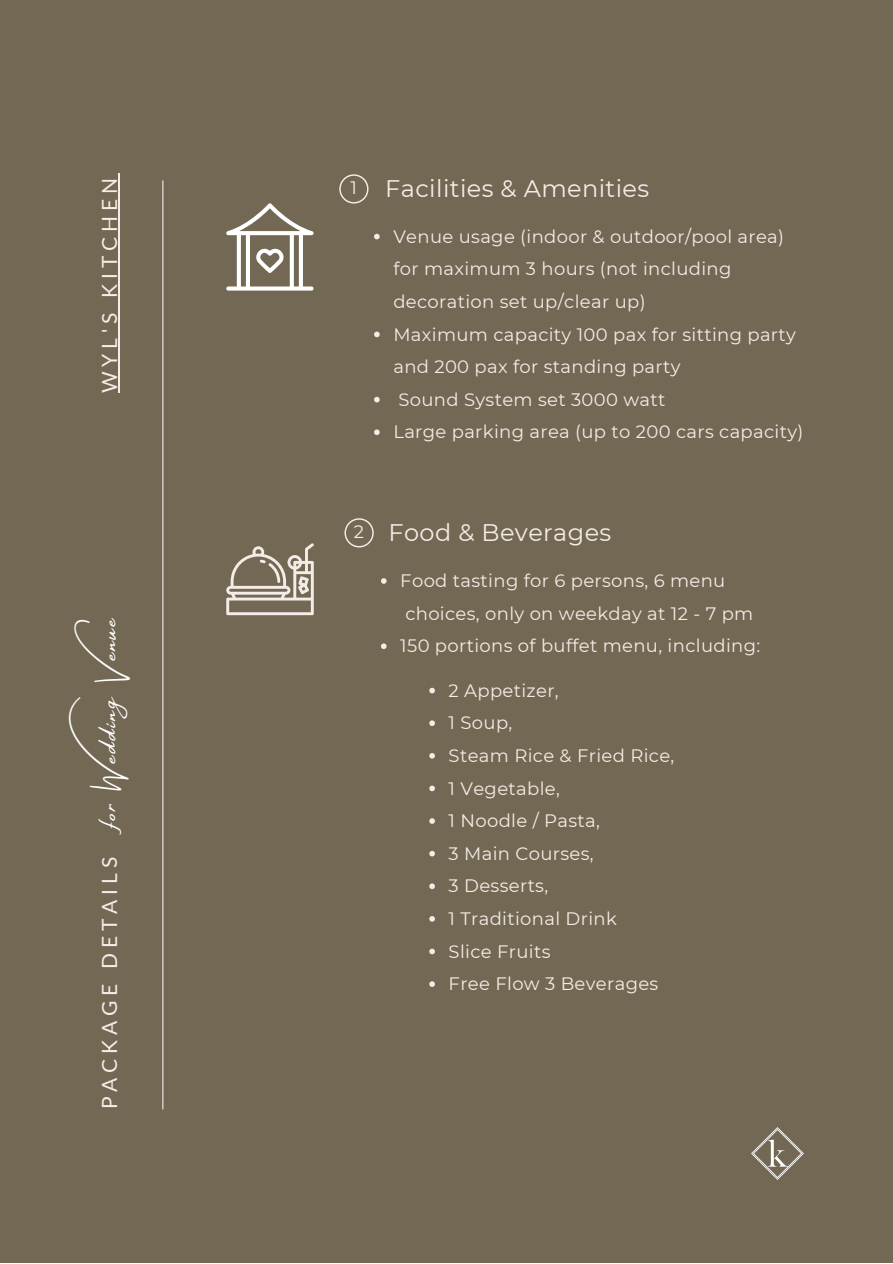
<style>
.page{position:relative;width:893px;height:1264px;background:#fff}
.page>*{position:absolute;margin:0;border:0;box-sizing:border-box;transform-origin:0 0}
.t1{font:25.5px "Amsterdam Four";color:#fff}
.t2{font:24px "Montserrat";letter-spacing:.015em;color:#f4ede7}
.t3{font:21px "Lato";letter-spacing:.23em;color:#f4ede7}
.t4{font:18px/32.5px "Montserrat";letter-spacing:.02em;color:#f4ede7}
.s1{font-family:"Lato";font-size:21px;color:#f4ede7}
.s2{font-size:18px}
</style>
<div class="page">
<div style="left:0;top:0;width:892px;height:1262px;background:#726854"></div>
<hr style="left:162px;top:180px;width:1px;height:929px;background:#f4ede7">
<img style="left:751px;top:1127px;width:52px;height:52px">
<svg style="left:339px;top:174px;width:29px;height:29px"></svg>
<svg style="left:344px;top:518px;width:30px;height:29px"></svg>
<svg style="left:226px;top:203px;width:87px;height:87px"></svg>
<svg style="left:226px;top:543px;width:88px;height:72px"></svg>
<svg style="left:374px;top:234px;width:5px;height:5px"></svg>
<svg style="left:374px;top:331px;width:5px;height:6px"></svg>
<svg style="left:374px;top:397px;width:5px;height:5px"></svg>
<svg style="left:374px;top:429px;width:5px;height:6px"></svg>
<svg style="left:381px;top:578px;width:5px;height:6px"></svg>
<svg style="left:381px;top:643px;width:5px;height:6px"></svg>
<svg style="left:429px;top:687px;width:6px;height:6px"></svg>
<svg style="left:429px;top:720px;width:6px;height:6px"></svg>
<svg style="left:429px;top:753px;width:6px;height:5px"></svg>
<svg style="left:429px;top:785px;width:6px;height:6px"></svg>
<svg style="left:429px;top:818px;width:6px;height:5px"></svg>
<svg style="left:429px;top:850px;width:6px;height:6px"></svg>
<svg style="left:429px;top:883px;width:6px;height:6px"></svg>
<svg style="left:429px;top:916px;width:6px;height:5px"></svg>
<svg style="left:429px;top:948px;width:6px;height:6px"></svg>
<svg style="left:429px;top:981px;width:6px;height:5px"></svg>
<hr style="left:118px;top:173px;width:1px;height:220px;background:#f4ede7">
<p class="t3" style="left:96px;top:393px;width:217px;rotate:-90deg">WYL'S KITCHEN</p>
<h1 class="t1" style="left:94px;top:1109px;width:494px;rotate:-90deg"><span class="s1">PACKAGE DETAILS</span> for WeddingVenue</h1>
<h2 class="t2" style="left:350px;top:174px;width:300px"><span class="s2">1</span> Facilities &amp; Amenities</h2>
<p class="t4" style="left:393px;top:220px;width:411px">Venue usage (indoor &amp; outdoor/pool area) for maximum 3 hours (not including decoration set up/clear up)<br>Maximum capacity 100 pax for sitting party and 200 pax for standing party<br>Sound System set 3000 watt<br>Large parking area (up to 200 cars capacity)</p>
<h2 class="t2" style="left:354px;top:517px;width:259px"><span class="s2">2</span> Food &amp; Beverages</h2>
<p class="t4" style="left:400px;top:564px;width:361px">Food tasting for 6 persons, 6 menu choices, only on weekday at 12 - 7 pm<br>150 portions of buffet menu, including:</p>
<p class="t4" style="left:448px;top:674px;width:227px">2 Appetizer,<br>1 Soup,<br>Steam Rice &amp; Fried Rice,<br>1 Vegetable,<br>1 Noodle / Pasta,<br>3 Main Courses,<br>3 Desserts,<br>1 Traditional Drink<br>Slice Fruits<br>Free Flow 3 Beverages</p>
</div>
